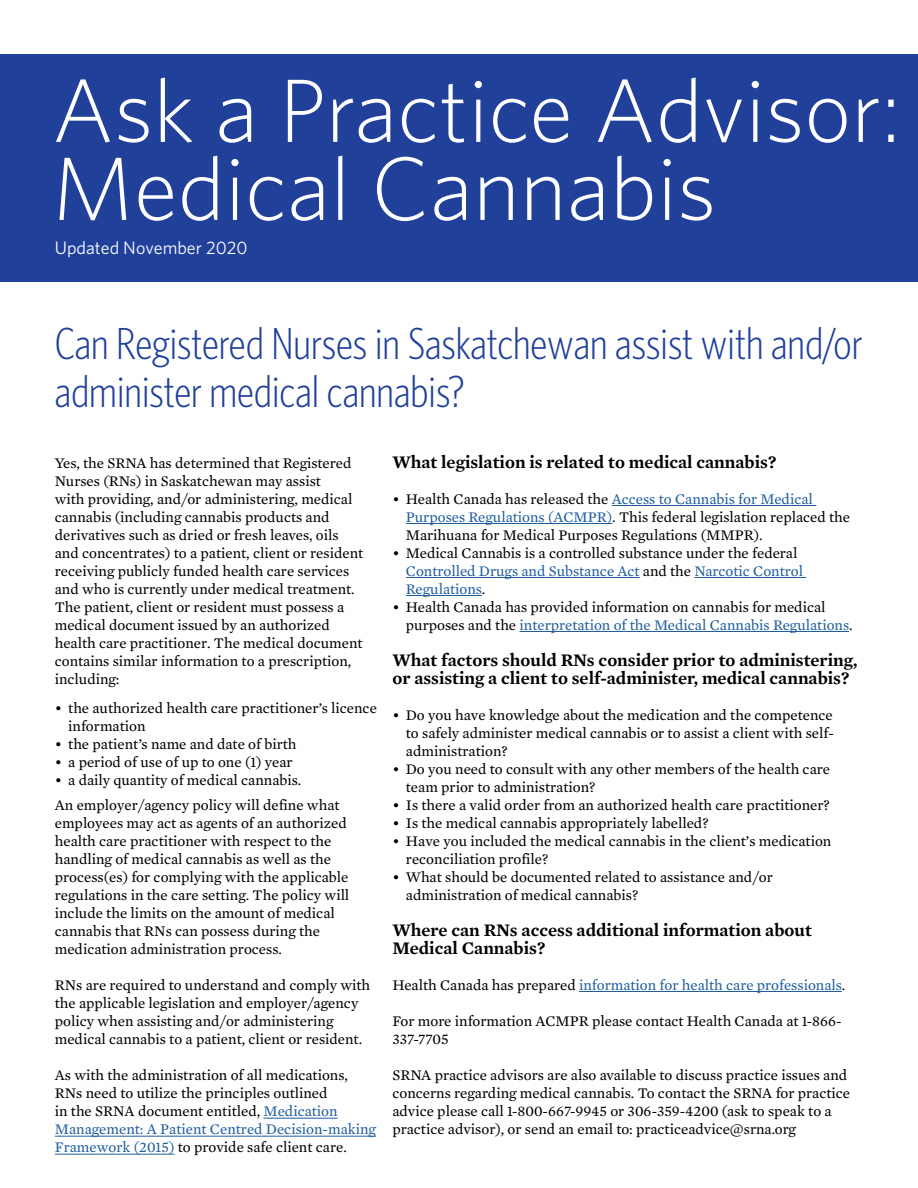
<style>
.page{position:relative;width:918px;height:1188px;background:#fff}
.page>*{position:absolute;margin:0;border:0;box-sizing:border-box;transform-origin:0 0}
.t1{font:300 90px/78px "Whitney HTF";color:#fff}
.t2{font:300 condensed 45px/48px "Whitney HTF";color:#21409a}
.t3{font:600 18px/18px "Mercury Text G2";color:#000}
.t4{font:18px "Whitney HTF";color:#fff}
.t5{font:15px/18px "Mercury Text G2 Roman";color:#000}
.t6{font:15px "Mercury Text G2 Roman";color:#215e9e}
.s1{color:#215e9e}
.s2{color:#000}
</style>
<div class="page">
<div style="left:1px;top:54px;width:917px;height:228px;background:#21409a"></div>
<hr style="left:55px;top:1154px;width:120px;height:1px;background:#215e9e">
<hr style="left:55px;top:1136px;width:321px;height:1px;background:#215e9e">
<hr style="left:263px;top:1118px;width:75px;height:1px;background:#215e9e">
<hr style="left:612px;top:505px;width:204px;height:1px;background:#215e9e">
<hr style="left:406px;top:523px;width:206px;height:1px;background:#215e9e">
<hr style="left:406px;top:577px;width:234px;height:1px;background:#215e9e">
<hr style="left:694px;top:577px;width:112px;height:1px;background:#215e9e">
<hr style="left:406px;top:595px;width:76px;height:1px;background:#215e9e">
<hr style="left:520px;top:631px;width:329px;height:1px;background:#215e9e">
<hr style="left:579px;top:991px;width:263px;height:1px;background:#215e9e">
<h1 class="t1" style="left:52px;top:70px;width:851px">Ask a Practice Advisor:<br>Medical Cannabis</h1>
<p class="t4" style="left:55px;top:237px;width:194px">Updated November 2020</p>
<h2 class="t2" style="left:55px;top:319px;width:809px">Can Registered Nurses in Saskatchewan assist with and/or administer medical cannabis?</h2>
<p class="t5" style="left:55px;top:454px;width:310px">Yes, the SRNA has determined that Registered Nurses (RNs) in Saskatchewan may assist<br>with providing, and/or administering, medical cannabis (including cannabis products and derivatives such as dried or fresh leaves, oils and concentrates) to a patient, client or resident receiving publicly funded health care services and who is currently under medical treatment.<br>The patient, client or resident must possess a medical document issued by an authorized health care practitioner. The medical document contains similar information to a prescription, including:</p>
<p class="t5" style="left:68px;top:699px;width:310px;text-indent:-14px">• the authorized health care practitioner’s licence information</p>
<p class="t5" style="left:55px;top:735px;width:243px">• the patient’s name and date of birth</p>
<p class="t5" style="left:55px;top:753px;width:239px">• a period of use of up to one (1) year</p>
<p class="t5" style="left:55px;top:767px;width:286px;line-height:25.5px">• a daily quantity of medical cannabis.<br>An employer/agency policy will define what</p>
<p class="t5" style="left:55px;top:814px;width:296px">employees may act as agents of an authorized health care practitioner with respect to the handling of medical cannabis as well as the process(es) for complying with the applicable regulations in the care setting. The policy will include the limits on the amount of medical cannabis that RNs can possess during the medication administration process.</p>
<p class="t5" style="left:55px;top:976px;width:317px">RNs are required to understand and comply with the applicable legislation and employer/agency policy when assisting and/or administering medical cannabis to a patient, client or resident.</p>
<p class="t5" style="left:55px;top:1066px;width:323px">As with the administration of all medications, RNs need to utilize the principles outlined<br>in the SRNA document entitled, <span class="s1">Medication Management: A Patient Centred Decision-making Framework (2015)</span> to provide safe client care.</p>
<p class="t3" style="left:392px;top:453px;width:386px">What legislation is related to medical cannabis?</p>
<p class="t5" style="left:406px;top:490px;width:446px;text-indent:-14px">• Health Canada has released the <span class="s1">Access to Cannabis for Medical<br>Purposes Regulations (ACMPR)</span>. This federal legislation replaced the<br>Marihuana for Medical Purposes Regulations (MMPR).</p>
<p class="t5" style="left:406px;top:544px;width:399px;text-indent:-14px">• Medical Cannabis is a controlled substance under the federal<br><span class="s1">Controlled Drugs and Substance Act</span> and the <span class="s1">Narcotic Control<br>Regulations</span>.</p>
<p class="t5" style="left:406px;top:598px;width:448px;text-indent:-14px">• Health Canada has provided information on cannabis for medical purposes and the <span class="s1">interpretation of the Medical Cannabis Regulations</span>.</p>
<p class="t3" style="left:392px;top:651px;width:467px">What factors should RNs consider prior to administering, or assisting a client to self-administer, medical cannabis?</p>
<p class="t5" style="left:406px;top:706px;width:429px;text-align:justify;text-indent:-14px">• Do you have knowledge about the medication and the competence to safely administer medical cannabis or to assist a client with self&shy;administration?</p>
<p class="t5" style="left:406px;top:760px;width:426px;text-indent:-14px">• Do you need to consult with any other members of the health care team prior to administration?</p>
<p class="t5" style="left:392px;top:796px;width:439px">• Is there a valid order from an authorized health care practitioner?</p>
<p class="t5" style="left:392px;top:814px;width:318px">• Is the medical cannabis appropriately labelled?</p>
<p class="t5" style="left:406px;top:832px;width:427px;text-indent:-13px">• Have you included the medical cannabis in the client’s medication reconciliation profile?</p>
<p class="t5" style="left:406px;top:868px;width:368px;text-indent:-14px">• What should be documented related to assistance and/or administration of medical cannabis?</p>
<p class="t3" style="left:392px;top:921px;width:421px">Where can RNs access additional information about<br>Medical Cannabis?</p>
<p class="t6" style="left:392px;top:976px;width:454px"><span class="s2">Health Canada has prepared</span> information for health care professionals<span class="s2">.</span></p>
<p class="t5" style="left:392px;top:1012px;width:451px">For more information ACMPR please contact Health Canada at 1-866-<br>337-7705</p>
<p class="t5" style="left:392px;top:1066px;width:459px">SRNA practice advisors are also available to discuss practice issues and concerns regarding medical cannabis. To contact the SRNA for practice advice please call 1-800-667-9945 or 306-359-4200 (ask to speak to a practice advisor), or send an email to: practiceadvice@srna.org</p>
</div>
